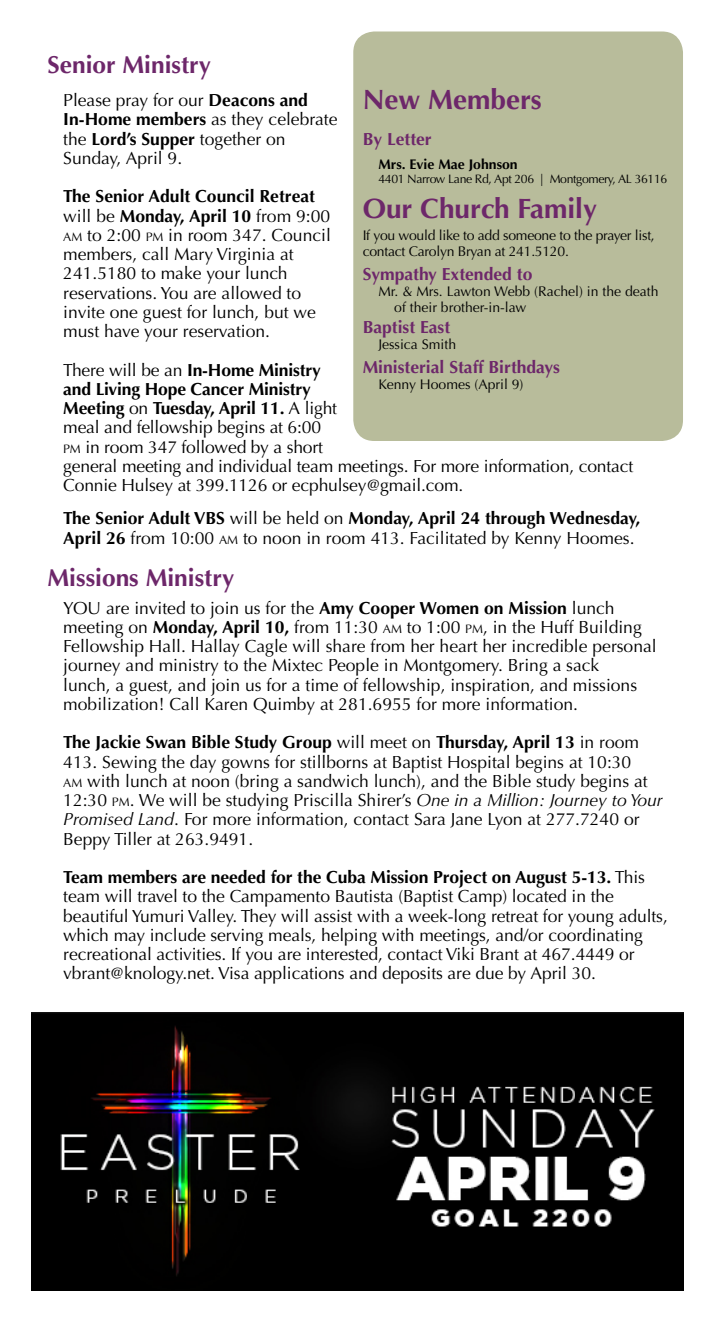
<style>
.page{position:relative;width:715px;height:1323px;background:#fff}
.page>*{position:absolute;margin:0;border:0;box-sizing:border-box;transform-origin:0 0}
.t1{font:700 28px "Optima";color:#6d276a}
.t2{font:700 24.5px "Optima";color:#6d276a}
.t3{font:17.5px/19.2px "Optima";color:#000}
.t4{font:700 17.5px "Optima";color:#6d276a}
.t5{font:14px/15.8px "Optima";color:#000}
.t6{font:14px/15.8px "Optima";letter-spacing:-.02em;color:#000}
.t7{font:700 14px "Optima";color:#000}
.t8{font:12.25px "Optima";letter-spacing:-.03em;color:#000}
.s1{font-weight:700}
.s2{font-size:12.25px}
.s3{font-style:italic}
</style>
<div class="page">
<div style="left:353px;top:32px;width:329px;height:409px;background:#b8bc9b;border-radius:21px"></div>
<img style="left:31px;top:1013px;width:651px;height:277px">
<h2 class="t2" style="left:47px;top:50px;width:165px">Senior Ministry</h2>
<p class="t3" style="left:63px;top:91px;width:275px">Please pray for our <span class="s1">Deacons and<br>In-Home members</span> as they celebrate the <span class="s1">Lord’s Supper</span> together on<br>Sunday, April 9.</p>
<p class="t3" style="left:63px;top:187px;width:269px"><span class="s1">The Senior Adult Council Retreat </span>will be <span class="s1">Monday, April 10</span> from 9:00<br><span class="s2">AM</span> to 2:00 <span class="s2">PM</span> in room 347. Council members, call Mary Virginia at<br>241.5180 to make your lunch reservations. You are allowed to invite one guest for lunch, but we must have your reservation.</p>
<p class="t3" style="left:63px;top:360px;width:571px">There will be an <span class="s1">In-Home Ministry<br>and Living Hope Cancer Ministry<br>Meeting</span> on <span class="s1">Tuesday, April 11.</span> A light<br>meal and fellowship begins at 6:00<br><span class="s2">PM</span> in room 347 followed by a short<br>general meeting and individual team meetings. For more information, contact Connie Hulsey at 399.1126 or ecphulsey@gmail.com.</p>
<p class="t3" style="left:63px;top:509px;width:578px"><span class="s1">The Senior Adult VBS</span> will be held on <span class="s1">Monday, April 24 through Wednesday,<br>April 26</span> from 10:00 <span class="s2">AM</span> to noon in room 413. Facilitated by Kenny Hoomes.</p>
<h2 class="t2" style="left:47px;top:563px;width:188px">Missions Ministry</h2>
<p class="t3" style="left:63px;top:598px;width:594px">YOU are invited to join us for the <span class="s1">Amy Cooper Women on Mission</span> lunch meeting on <span class="s1">Monday, April 10,</span> from 11:30 <span class="s2">AM</span> to 1:00 <span class="s2">PM</span>, in the Huff Building Fellowship Hall. Hallay Cagle will share from her heart her incredible personal journey and ministry to the Mixtec People in Montgomery. Bring a sack<br>lunch, a guest, and join us for a time of fellowship, inspiration, and missions mobilization! Call Karen Quimby at 281.6955 for more information.</p>
<p class="t3" style="left:63px;top:733px;width:600px"><span class="s1">The Jackie Swan Bible Study Group</span> will meet on <span class="s1">Thursday, April 13</span> in room 413. Sewing the day gowns for stillborns at Baptist Hospital begins at 10:30<br><span class="s2">AM</span> with lunch at noon (bring a sandwich lunch), and the Bible study begins at 12:30 <span class="s2">PM</span>. We will be studying Priscilla Shirer’s <span class="s3">One in a Million: Journey to Your Promised Land</span>. For more information, contact Sara Jane Lyon at 277.7240 or Beppy Tiller at 263.9491.</p>
<p class="t3" style="left:63px;top:868px;width:605px"><span class="s1">Team members are needed for the Cuba Mission Project on August 5-13.</span> This team will travel to the Campamento Bautista (Baptist Camp) located in the beautiful Yumuri Valley. They will assist with a week-long retreat for young adults, which may include serving meals, helping with meetings, and/or coordinating recreational activities. If you are interested, contact Viki Brant at 467.4449 or vbrant@knology.net. Visa applications and deposits are due by April 30.</p>
<h1 class="t1" style="left:362px;top:84px;width:180px">New Members</h1>
<p class="t4" style="left:362px;top:128px;width:71px">By Letter</p>
<p class="t7" style="left:378px;top:156px;width:141px">Mrs. Evie Mae Johnson</p>
<p class="t8" style="left:378px;top:172px;width:290px">4401 Narrow Lane Rd, Apt 206 | Montgomery, AL 36116</p>
<h1 class="t1" style="left:362px;top:192px;width:236px">Our Church Family</h1>
<p class="t6" style="left:362px;top:228px;width:293px">If you would like to add someone to the prayer list, contact Carolyn Bryan at 241.5120.</p>
<p class="t4" style="left:362px;top:264px;width:171px">Sympathy Extended to</p>
<p class="t5" style="left:394px;top:284px;width:266px;text-indent:-16px">Mr. &amp; Mrs. Lawton Webb (Rachel) in the death of their brother-in-law</p>
<p class="t4" style="left:362px;top:317px;width:89px">Baptist East</p>
<p class="t5" style="left:378px;top:336px;width:79px">Jessica Smith</p>
<p class="t4" style="left:362px;top:357px;width:199px">Ministerial Staff Birthdays</p>
<p class="t5" style="left:378px;top:376px;width:146px">Kenny Hoomes (April 9)</p>
</div>
